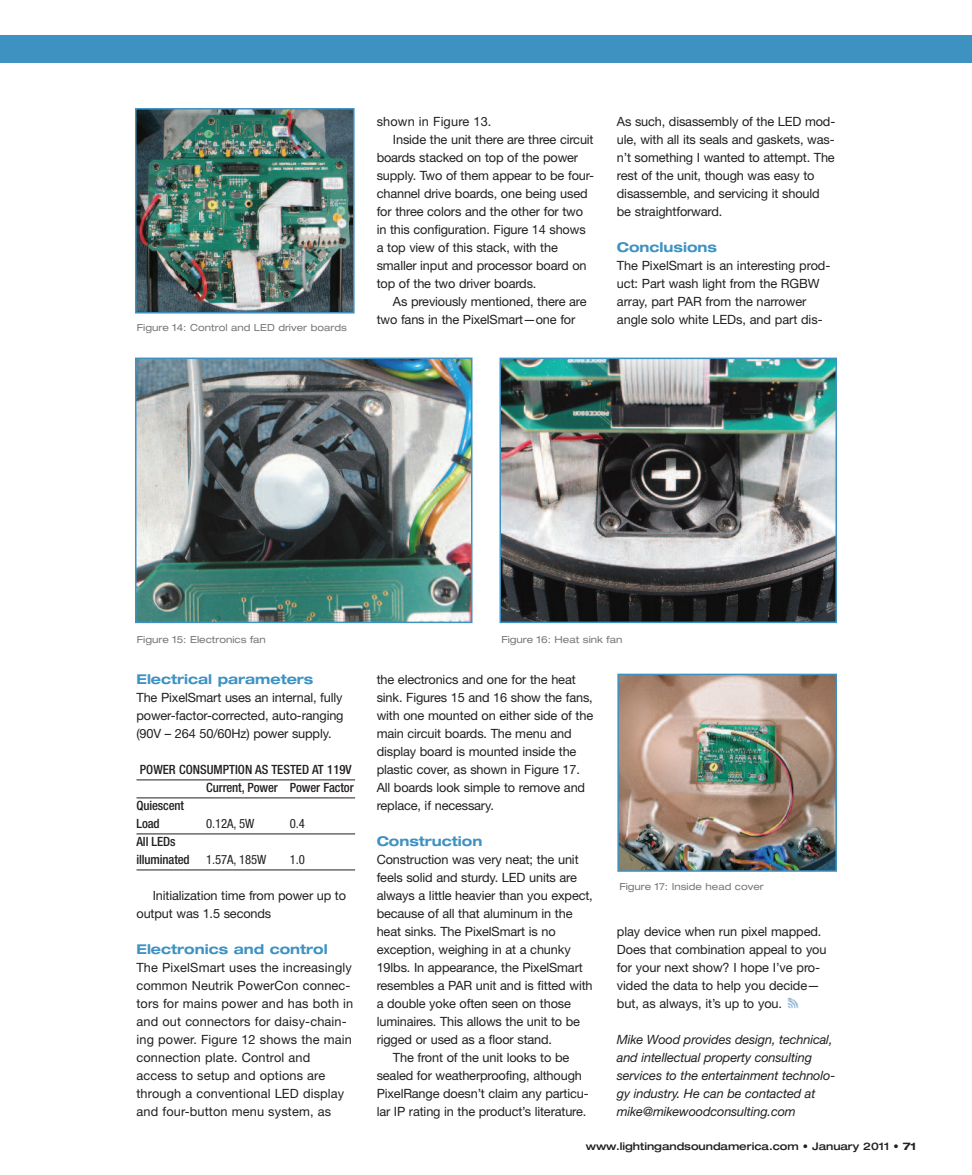
<style>
.page{position:relative;width:972px;height:1175px;background:#fff}
.page>*{position:absolute;margin:0;border:0;box-sizing:border-box;transform-origin:0 0}
.t1{font:700 expanded 13.5px "Helvetica Neue";color:#3e92c2}
.t2{font:12.75px/18px "Helvetica Neue";letter-spacing:-.01em;color:#231f20}
.t3{font:12.75px/18px "Helvetica Neue";letter-spacing:.01em;color:#231f20}
.t4{font:italic 12.75px/18px "Helvetica Neue";letter-spacing:-.01em;color:#231f20}
.t5{font:500 condensed 12.75px/18px "Helvetica Neue";letter-spacing:-.01em;color:#231f20}
.t6{font:condensed 12.75px "Helvetica Neue";letter-spacing:-.01em;color:#231f20}
.t7{font:500 expanded 10.5px "Helvetica Neue";color:#231f20}
.t8{font:expanded 9.75px "Helvetica Neue";color:#76787b}
.s1{font-weight:700}
</style>
<div class="page">
<hr style="left:136px;top:779px;width:219px;height:1px;background:#231f20">
<hr style="left:136px;top:797px;width:219px;height:1px;background:#231f20">
<hr style="left:136px;top:833px;width:219px;height:1px;background:#231f20">
<hr style="left:136px;top:869px;width:219px;height:1px;background:#231f20">
<svg style="left:788px;top:997px;width:10px;height:11px"></svg>
<div style="left:0;top:36px;width:972px;height:27px;background:#3e92c2"></div>
<img style="left:620px;top:676px;width:214px;height:192px">
<div style="left:617px;top:673px;width:220px;height:198px;border:2px solid #3e92c2"></div>
<img style="left:503px;top:360px;width:331px;height:260px">
<div style="left:500px;top:357px;width:337px;height:266px;border:2px solid #3e92c2"></div>
<img style="left:138px;top:360px;width:331px;height:260px">
<div style="left:135px;top:357px;width:337px;height:266px;border:2px solid #3e92c2"></div>
<img style="left:138px;top:111px;width:214px;height:199px">
<div style="left:135px;top:108px;width:220px;height:205px;border:2px solid #3e92c2"></div>
<p class="t8" style="left:137px;top:324px;width:211px">Figure 14: Control and LED driver boards</p>
<p class="t3" style="left:377px;top:114px;width:116px">shown in Figure 13.</p>
<p class="t2" style="left:393px;top:132px;width:202px">Inside the unit there are three circuit</p>
<p class="t2" style="left:377px;top:150px;width:203px">boards stacked on top of the power</p>
<p class="t2" style="left:377px;top:168px;width:219px">supply. Two of them appear to be four-</p>
<p class="t2" style="left:377px;top:186px;width:212px">channel drive boards, one being used</p>
<p class="t2" style="left:377px;top:204px;width:208px">for three colors and the other for two</p>
<p class="t2" style="left:377px;top:222px;width:211px">in this configuration. Figure 14 shows</p>
<p class="t2" style="left:377px;top:240px;width:183px">a top view of this stack, with the</p>
<p class="t2" style="left:377px;top:258px;width:212px">smaller input and processor board on</p>
<p class="t2" style="left:377px;top:276px;width:161px">top of the two driver boards.</p>
<p class="t2" style="left:393px;top:294px;width:195px">As previously mentioned, there are</p>
<p class="t2" style="left:377px;top:312px;width:200px">two fans in the PixelSmart—one for</p>
<p class="t2" style="left:617px;top:114px;width:220px">As such, disassembly of the LED mod&shy;ule, with all its seals and gaskets, was&shy;n’t something I wanted to attempt. The rest of the unit, though was easy to disassemble, and servicing it should be straightforward.</p>
<p class="t1" style="left:617px;top:242px;width:102px">Conclusions</p>
<p class="t2" style="left:617px;top:258px;width:215px">The PixelSmart is an interesting prod&shy;uct: Part wash light from the RGBW array, part PAR from the narrower angle solo white LEDs, and part dis-</p>
<p class="t8" style="left:137px;top:635px;width:131px">Figure 15: Electronics fan</p>
<p class="t8" style="left:501px;top:635px;width:123px">Figure 16: Heat sink fan</p>
<p class="t1" style="left:136px;top:674px;width:178px">Electrical parameters</p>
<p class="t2" style="left:136px;top:690px;width:209px;text-align:justify">The PixelSmart uses an internal, fully power-factor-corrected, auto-ranging (90V – 264 50/60Hz) power supply.</p>
<p class="t5" style="left:140px;top:762px;width:213px">POWER CONSUMPTION AS TESTED AT 119V</p>
<p class="t5" style="left:206px;top:780px;width:149px">Current, Power Power Factor</p>
<p class="t5" style="left:136px;top:798px;width:49px">Quiescent</p>
<p class="t5" style="left:136px;top:816px;width:25px">Load</p>
<p class="t6" style="left:206px;top:819px;width:50px">0.12A, 5W</p>
<p class="t6" style="left:290px;top:819px;width:17px">0.4</p>
<p class="t5" style="left:136px;top:834px;width:55px">All LEDs illuminated</p>
<p class="t6" style="left:206px;top:855px;width:62px">1.57A, 185W</p>
<p class="t6" style="left:290px;top:855px;width:17px">1.0</p>
<p class="t2" style="left:136px;top:888px;width:211px;text-indent:16px">Initialization time from power up to output was 1.5 seconds</p>
<p class="t1" style="left:136px;top:944px;width:193px">Electronics and control</p>
<p class="t3" style="left:136px;top:960px;width:218px">The PixelSmart uses the increasingly common Neutrik PowerCon connec&shy;tors for mains power and has both in and out connectors for daisy-chain&shy;ing power. Figure 12 shows the main connection plate. Control and access to setup and options are through a conventional LED display and four-button menu system, as</p>
<p class="t2" style="left:377px;top:672px;width:218px">the electronics and one for the heat sink. Figures 15 and 16 show the fans, with one mounted on either side of the main circuit boards. The menu and display board is mounted inside the plastic cover, as shown in Figure 17.<br>All boards look simple to remove and replace, if necessary.</p>
<p class="t1" style="left:377px;top:836px;width:107px">Construction</p>
<p class="t2" style="left:377px;top:852px;width:203px">Construction was very neat; the unit</p>
<p class="t2" style="left:377px;top:870px;width:202px">feels solid and sturdy. LED units are</p>
<p class="t2" style="left:377px;top:888px;width:218px">always a little heavier than you expect,</p>
<p class="t2" style="left:377px;top:906px;width:197px">because of all that aluminum in the</p>
<p class="t2" style="left:377px;top:924px;width:181px">heat sinks. The PixelSmart is no</p>
<p class="t2" style="left:377px;top:942px;width:196px">exception, weighing in at a chunky</p>
<p class="t2" style="left:377px;top:960px;width:208px">19lbs. In appearance, the PixelSmart</p>
<p class="t2" style="left:377px;top:978px;width:217px">resembles a PAR unit and is fitted with</p>
<p class="t2" style="left:377px;top:996px;width:196px">a double yoke often seen on those</p>
<p class="t2" style="left:377px;top:1014px;width:205px">luminaires. This allows the unit to be</p>
<p class="t2" style="left:377px;top:1032px;width:177px">rigged or used as a floor stand.</p>
<p class="t2" style="left:393px;top:1050px;width:178px">The front of the unit looks to be</p>
<p class="t2" style="left:377px;top:1068px;width:207px">sealed for weatherproofing, although</p>
<p class="t2" style="left:377px;top:1086px;width:214px">PixelRange doesn’t claim any particu-</p>
<p class="t2" style="left:377px;top:1104px;width:211px">lar IP rating in the product’s literature.</p>
<p class="t8" style="left:619px;top:882px;width:146px">Figure 17: Inside head cover</p>
<p class="t2" style="left:617px;top:924px;width:211px">play device when run pixel mapped.<br>Does that combination appeal to you for your next show? I hope I’ve pro&shy;vided the data to help you decide— but, as always, it’s up to you.</p>
<p class="t4" style="left:617px;top:1032px;width:220px">Mike Wood provides design, technical, and intellectual property consulting services to the entertainment technolo&shy;gy industry. He can be contacted at mike@mikewoodconsulting.com</p>
<p class="t7" style="left:586px;top:1142px;width:332px">www.lightingandsoundamerica.com • January 2011 • <span class="s1">71</span></p>
</div>
